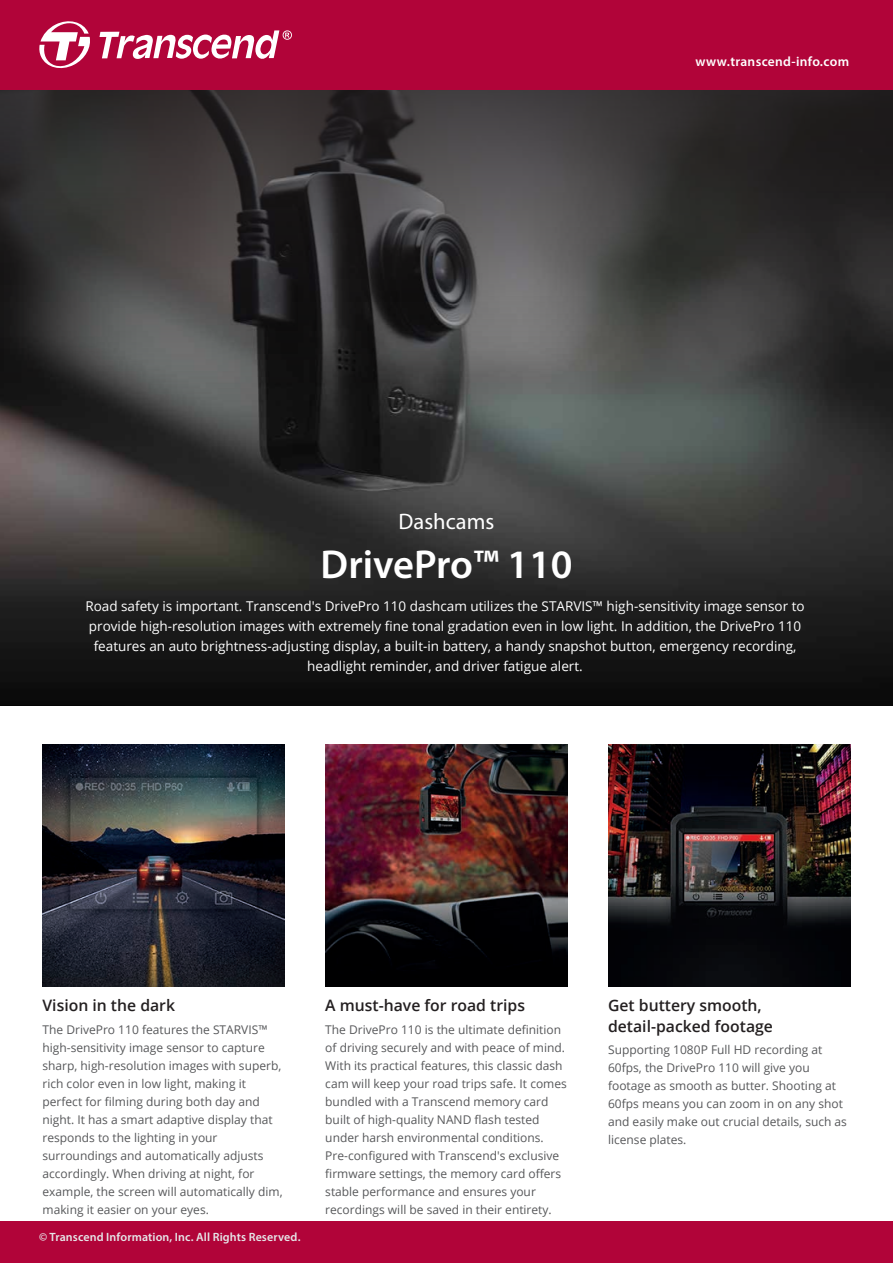
<style>
.page{position:relative;width:893px;height:1263px;background:#fff}
.page>*{position:absolute;margin:0;border:0;box-sizing:border-box;transform-origin:0 0}
.t1{font:600 40.5px "Myriad Pro";color:#fff}
.t2{font:22.5px "Myriad Pro";color:#fff}
.t3{font:600 15.75px/20.2px "Open Sans";color:#231f20}
.t4{font:13.5px/20.2px "Open Sans";color:#fff;text-align:center}
.t5{font:600 13.5px "Myriad Pro";letter-spacing:.025em;color:#fff}
.t6{font:12px/18px "Open Sans";color:#57585a}
.t7{font:600 12px "Myriad Pro";letter-spacing:.01em;color:#e6e7e9}
</style>
<div class="page">
<img style="left:3px;top:401px;width:887px;height:305px">
<svg style="left:3px;top:89px;width:887px;height:312px;background:#3c3a3b"></svg>
<img style="left:43px;top:744px;width:242px;height:242px">
<img style="left:325px;top:744px;width:243px;height:242px">
<img style="left:608px;top:744px;width:242px;height:242px">
<div style="left:0;top:1222px;width:893px;height:41px;background:#b10439"></div>
<div style="left:1px;top:0;width:892px;height:89px;background:#b10439"></div>
<svg style="left:39px;top:21px;width:51px;height:48px"></svg>
<svg style="left:99px;top:30px;width:193px;height:29px"></svg>
<p class="t5" style="left:696px;top:53px;width:155px">www.transcend-info.com</p>
<h2 class="t2" style="left:399px;top:508px;width:97px">Dashcams</h2>
<h1 class="t1" style="left:321px;top:539px;width:253px">DrivePro™ 110</h1>
<p class="t4" style="left:85px;top:595px;width:721px">Road safety is important. Transcend's DrivePro 110 dashcam utilizes the STARVIS™ high-sensitivity image sensor to provide high-resolution images with extremely fine tonal gradation even in low light. In addition, the DrivePro 110 features an auto brightness-adjusting display, a built-in battery, a handy snapshot button, emergency recording, headlight reminder, and driver fatigue alert.</p>
<h3 class="t3" style="left:43px;top:995px;width:134px">Vision in the dark</h3>
<p class="t6" style="left:43px;top:1020px;width:242px">The DrivePro 110 features the STARVIS™ high-sensitivity image sensor to capture sharp, high-resolution images with superb, rich color even in low light, making it perfect for filming during both day and night. It has a smart adaptive display that responds to the lighting in your surroundings and automatically adjusts accordingly. When driving at night, for example, the screen will automatically dim, making it easier on your eyes.</p>
<p class="t7" style="left:39px;top:1230px;width:263px">© Transcend Information, Inc. All Rights Reserved.</p>
<h3 class="t3" style="left:325px;top:995px;width:201px">A must-have for road trips</h3>
<p class="t6" style="left:325px;top:1020px;width:243px">The DrivePro 110 is the ultimate definition of driving securely and with peace of mind.<br>With its practical features, this classic dash cam will keep your road trips safe. It comes bundled with a Transcend memory card built of high-quality NAND flash tested under harsh environmental conditions.<br>Pre-configured with Transcend's exclusive firmware settings, the memory card offers stable performance and ensures your recordings will be saved in their entirety.</p>
<h3 class="t3" style="left:608px;top:995px;width:166px">Get buttery smooth, detail-packed footage</h3>
<p class="t6" style="left:608px;top:1040px;width:240px">Supporting 1080P Full HD recording at 60fps, the DrivePro 110 will give you footage as smooth as butter. Shooting at 60fps means you can zoom in on any shot and easily make out crucial details, such as license plates.</p>
</div>
